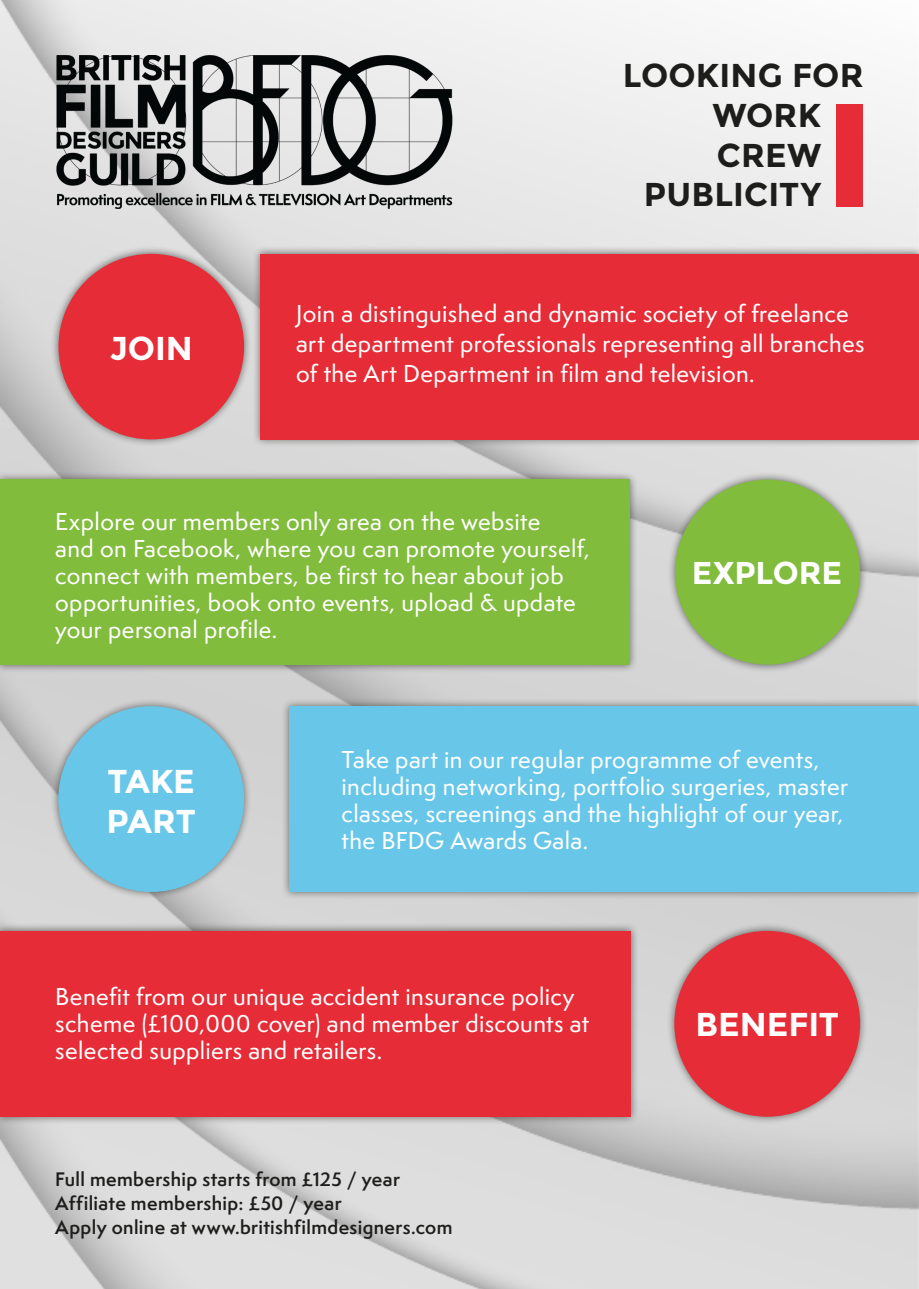
<style>
.page{position:relative;width:919px;height:1289px;background:#fff}
.page>*{position:absolute;margin:0;border:0;box-sizing:border-box;transform-origin:0 0}
.t1{font:700 33px "Montserrat";letter-spacing:.005em;color:#1d1d1b}
.t2{font:700 33px/39.6px "Montserrat";color:#fff}
.t3{font:700 31.5px "Montserrat";letter-spacing:-.005em;color:#fff}
.t4{font:500 22.5px/27px "Semplicita Pro";letter-spacing:.02em;color:#fff}
.t5{font:600 18px "Semplicita Pro";letter-spacing:.02em;color:#1d1d1b}
</style>
<div class="page">
<img style="left:0;top:0;width:918px;height:1288px">
<img style="left:55px;top:55px;width:398px;height:154px">
<div style="left:252px;top:245px;width:666px;height:202px;background:#1d1d1b;opacity:.6"></div>
<div style="left:260px;top:254px;width:658px;height:185px;background:#e62c36"></div>
<div style="left:0;top:471px;width:638px;height:202px;background:#1d1d1b;opacity:.6"></div>
<div style="left:0;top:479px;width:629px;height:185px;background:#81bc3c"></div>
<div style="left:281px;top:698px;width:637px;height:202px;background:#1d1d1b;opacity:.6"></div>
<div style="left:289px;top:706px;width:629px;height:186px;background:#68c7e9"></div>
<div style="left:0;top:922px;width:639px;height:202px;background:#1d1d1b;opacity:.6"></div>
<div style="left:0;top:930px;width:630px;height:186px;background:#e62c36"></div>
<div style="left:50px;top:245px;width:202px;height:202px;background:#1d1d1b;opacity:.6"></div>
<div style="left:58px;top:254px;width:186px;height:185px;background:#e62c36;border-radius:50%"></div>
<div style="left:666px;top:471px;width:202px;height:202px;background:#1d1d1b;opacity:.6"></div>
<div style="left:675px;top:479px;width:185px;height:185px;background:#81bc3c;border-radius:50%"></div>
<div style="left:50px;top:698px;width:202px;height:202px;background:#1d1d1b;opacity:.6"></div>
<div style="left:58px;top:706px;width:186px;height:185px;background:#68c7e9;border-radius:50%"></div>
<div style="left:666px;top:922px;width:202px;height:202px;background:#1d1d1b;opacity:.6"></div>
<div style="left:674px;top:930px;width:186px;height:186px;background:#e62c36;border-radius:50%"></div>
<div style="left:836px;top:104px;width:26px;height:102px;background:#e62c36"></div>
<p class="t2" style="left:110px;top:328px;width:85px">JOIN</p>
<p class="t1" style="left:622px;top:56px;width:242px">LOOKING FOR</p>
<p class="t1" style="left:712px;top:96px;width:110px">WORK</p>
<p class="t1" style="left:717px;top:135px;width:106px">CREW</p>
<p class="t1" style="left:643px;top:175px;width:179px">PUBLICITY</p>
<p class="t4" style="left:296px;top:299px;width:554px">Join a distinguished and dynamic society of freelance</p>
<p class="t4" style="left:296px;top:328px;width:570px;line-height:30px">art department professionals representing all branches of the Art Department in film and television.</p>
<p class="t4" style="left:55px;top:508px;width:486px">Explore our members only area on the website</p>
<p class="t4" style="left:55px;top:535px;width:536px">and on Facebook, where you can promote yourself, connect with members, be first to hear about job opportunities, book onto events, upload &amp; update your personal profile.</p>
<p class="t3" style="left:691px;top:554px;width:152px">EXPLORE</p>
<p class="t2" style="left:107px;top:762px;width:91px">TAKE<br>PART</p>
<p class="t4" style="left:341px;top:746px;width:508px">Take part in our regular programme of events, including networking, portfolio surgeries, master classes, screenings and the highlight of our year,</p>
<p class="t4" style="left:341px;top:827px;width:248px">the BFDG Awards Gala.</p>
<p class="t4" style="left:55px;top:983px;width:535px">Benefit from our unique accident insurance policy scheme (£100,000 cover) and member discounts at selected suppliers and retailers.</p>
<p class="t5" style="left:55px;top:1165px;width:346px">Full membership starts from £125 / year</p>
<p class="t5" style="left:55px;top:1189px;width:288px">Affiliate membership: £50 / year</p>
<p class="t5" style="left:55px;top:1213px;width:398px">Apply online at www.britishfilmdesigners.com</p>
<p class="t2" style="left:695px;top:1004px;width:145px">BENEFIT</p>
</div>
